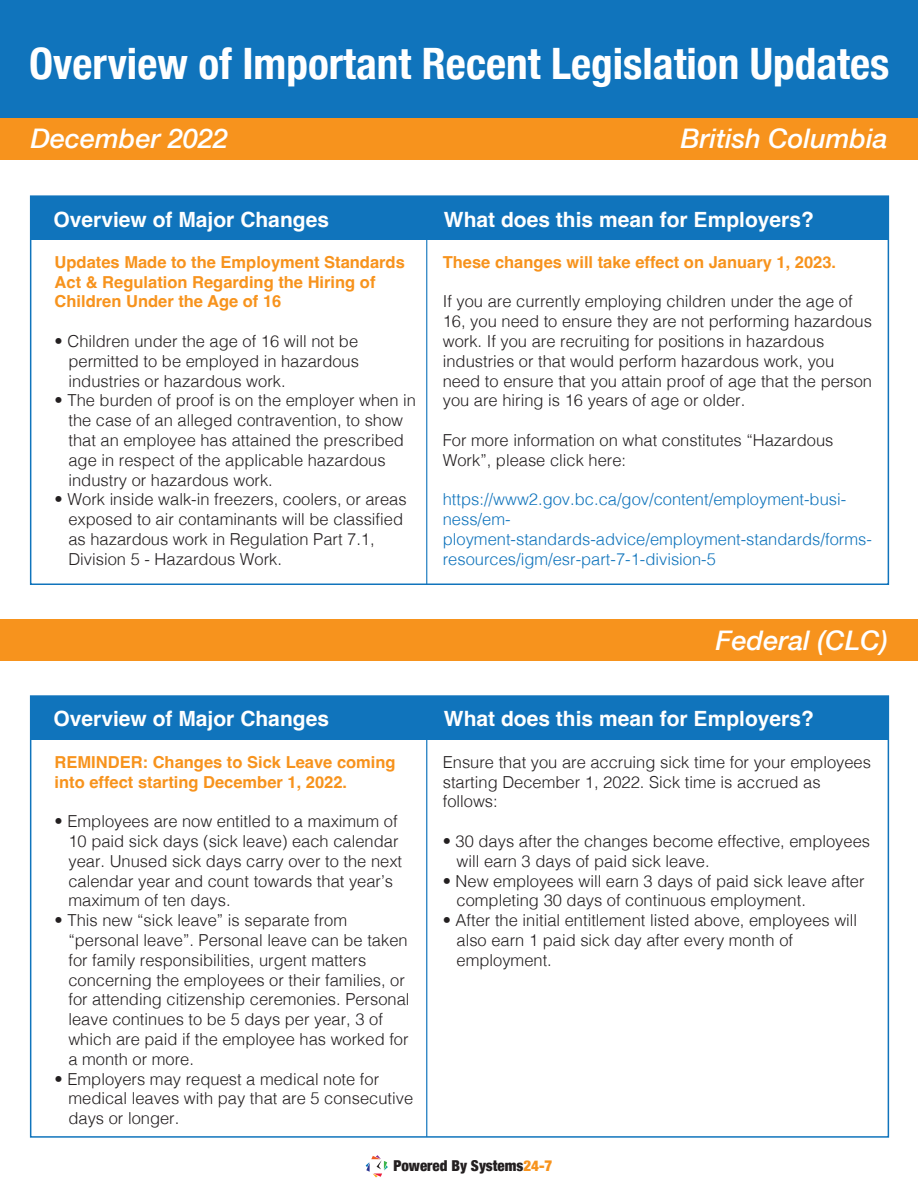
<style>
.page{position:relative;width:918px;height:1188px;background:#fff}
.page>*{position:absolute;margin:0;border:0;box-sizing:border-box;transform-origin:0 0}
.t1{font:700 condensed 43.35px "Helvetica Neue";color:#fff}
.t2{font:italic 500 27px "Helvetica Neue";color:#fff}
.t3{font:700 21px "Helvetica";color:#fff}
.t4{font:300 16.5px/19.8px "Helvetica";color:#231f20}
.t5{font:700 16.5px/19.8px "Helvetica";color:#f7931d}
.t6{font:300 16.5px/19.8px "Helvetica";color:#1074bc}
.t7{font:900 condensed 15px "Helvetica Neue";color:#231f20}
.s1{color:#f7931d}
</style>
<div class="page">
<div style="left:0;top:0;width:918px;height:133px;background:#1074bc"></div>
<div style="left:0;top:118px;width:918px;height:41px;background:#f7931d"></div>
<div style="left:31px;top:196px;width:858px;height:44px;background:#1074bc"></div>
<div style="left:30px;top:195px;width:859px;height:390px;border:2px solid #1074bc"></div>
<hr style="left:426px;top:196px;width:1px;height:388px;background:#1074bc">
<svg style="left:366px;top:1155px;width:22px;height:22px"></svg>
<div style="left:0;top:620px;width:918px;height:41px;background:#f7931d"></div>
<div style="left:31px;top:696px;width:858px;height:44px;background:#1074bc"></div>
<div style="left:30px;top:695px;width:859px;height:443px;border:2px solid #1074bc"></div>
<hr style="left:426px;top:696px;width:1px;height:441px;background:#1074bc">
<h1 class="t1" style="left:29px;top:27px;width:862px">Overview of Important Recent Legislation Updates</h1>
<h2 class="t2" style="left:31px;top:115px;width:199px">December 2022</h2>
<p class="t3" style="left:54px;top:206px;width:277px">Overview of Major Changes</p>
<p class="t5" style="left:55px;top:254px;width:352px">Updates Made to the Employment Standards<br>Act &amp; Regulation Regarding the Hiring of<br>Children Under the Age of 16</p>
<p class="t4" style="left:68px;top:330px;width:292px;text-align:justify;text-indent:-14px">• Children under the age of 16 will not be permitted to be employed in hazardous industries or hazardous work.</p>
<p class="t4" style="left:68px;top:390px;width:349px;text-indent:-14px">• The burden of proof is on the employer when in the case of an alleged contravention, to show that an employee has attained the prescribed age in respect of the applicable hazardous industry or hazardous work.</p>
<p class="t4" style="left:68px;top:489px;width:340px;text-indent:-14px">• Work inside walk-in freezers, coolers, or areas exposed to air contaminants will be classified as hazardous work in Regulation Part 7.1, Division 5 - Hazardous Work.</p>
<p class="t3" style="left:54px;top:706px;width:277px">Overview of Major Changes</p>
<p class="t5" style="left:55px;top:754px;width:343px">REMINDER: Changes to Sick Leave coming into effect starting December 1, 2022.</p>
<p class="t4" style="left:68px;top:810px;width:335px;text-indent:-14px">• Employees are now entitled to a maximum of 10 paid sick days (sick leave) each calendar year. Unused sick days carry over to the next calendar year and count towards that year’s maximum of ten days.</p>
<p class="t4" style="left:68px;top:909px;width:343px;text-indent:-14px">• This new “sick leave” is separate from “personal leave”. Personal leave can be taken for family responsibilities, urgent matters concerning the employees or their families, or for attending citizenship ceremonies. Personal leave continues to be 5 days per year, 3 of which are paid if the employee has worked for a month or more.</p>
<p class="t4" style="left:68px;top:1068px;width:346px;text-indent:-14px">• Employers may request a medical note for medical leaves with pay that are 5 consecutive days or longer.</p>
<h2 class="t2" style="left:681px;top:115px;width:209px">British Columbia</h2>
<p class="t3" style="left:444px;top:206px;width:371px">What does this mean for Employers?</p>
<p class="t5" style="left:443px;top:254px;width:395px">These changes will take effect on January 1, 2023.</p>
<p class="t4" style="left:443px;top:291px;width:431px">If you are currently employing children under the age of 16, you need to ensure they are not performing hazardous work. If you are recruiting for positions in hazardous industries or that would perform hazardous work, you need to ensure that you attain proof of age that the person you are hiring is 16 years of age or older.</p>
<p class="t4" style="left:443px;top:429px;width:392px">For more information on what constitutes “Hazardous<br>Work”, please click here:</p>
<p class="t6" style="left:443px;top:489px;width:431px">https://www2.gov.bc.ca/gov/content/employment-busi&shy;ness/em&shy;ployment-standards-advice/employment-standards/forms&shy;resources/igm/esr-part-7-1-division-5</p>
<h2 class="t2" style="left:716px;top:617px;width:174px">Federal (CLC)</h2>
<p class="t3" style="left:444px;top:706px;width:371px">What does this mean for Employers?</p>
<p class="t4" style="left:443px;top:751px;width:430px">Ensure that you are accruing sick time for your employees starting December 1, 2022. Sick time is accrued as follows:</p>
<p class="t4" style="left:457px;top:830px;width:415px;text-indent:-14px">• 30 days after the changes become effective, employees will earn 3 days of paid sick leave.</p>
<p class="t4" style="left:457px;top:870px;width:410px;text-indent:-14px">• New employees will earn 3 days of paid sick leave after completing 30 days of continuous employment.</p>
<p class="t4" style="left:457px;top:909px;width:402px;text-indent:-14px">• After the initial entitlement listed above, employees will also earn 1 paid sick day after every month of employment.</p>
<p class="t7" style="left:393px;top:1154px;width:160px">Powered By Systems<span class="s1">24-7</span></p>
</div>
